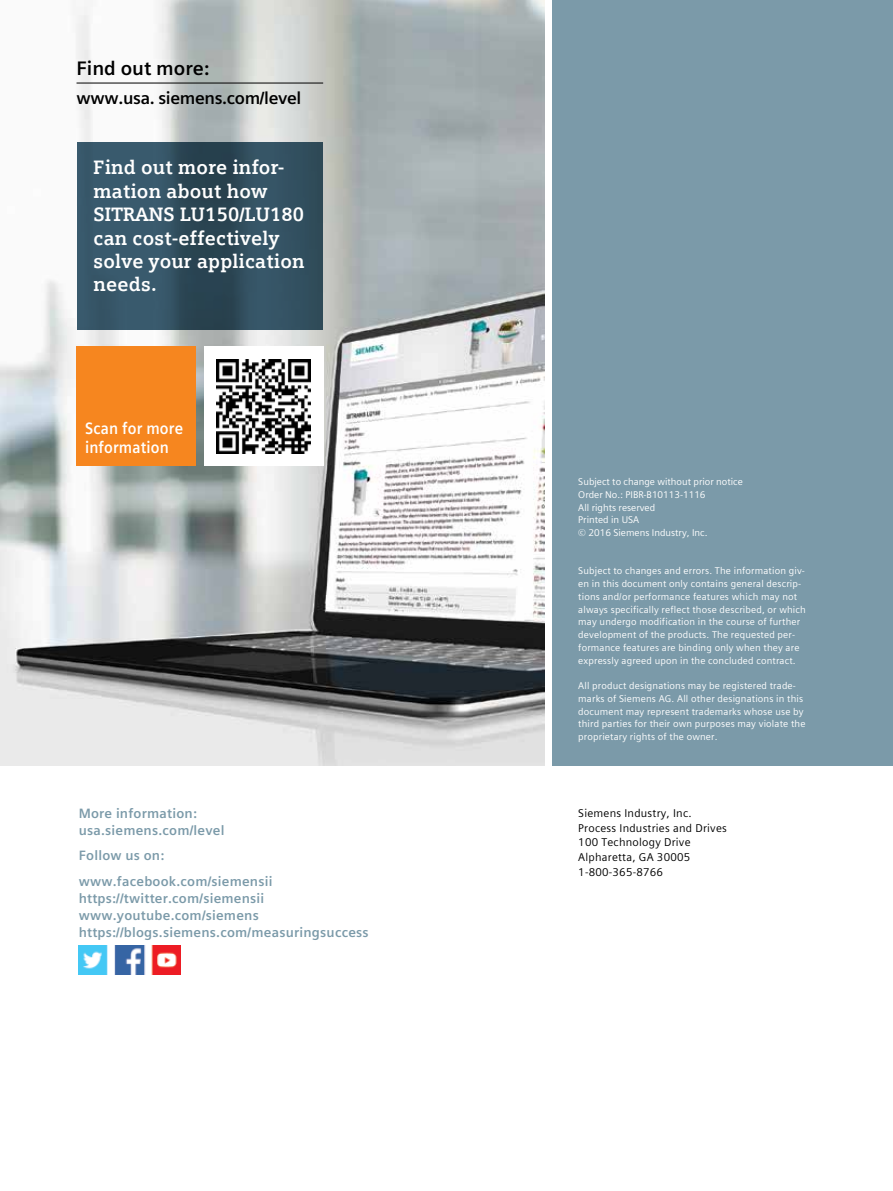
<style>
.page{position:relative;width:893px;height:1191px;background:#fff}
.page>*{position:absolute;margin:0;border:0;box-sizing:border-box;transform-origin:0 0}
.t1{font:700 19.5px/23.4px "Siemens Slab";letter-spacing:.01em;color:#fff}
.t2{font:700 19.5px "Siemens Sans";color:#000}
.t3{font:700 17.25px "Siemens Sans Global";letter-spacing:-.02em;color:#000}
.t4{font:700 16.5px/19.2px "Siemens Sans Global";letter-spacing:.01em;color:#fff;scale:.9 1}
.t5{font:700 13.5px/17px "Siemens Sans Global";letter-spacing:.015em;color:#7b9aa9}
.t6{font:11.25px/14.9px "Siemens Sans Global";letter-spacing:.02em;color:#000}
.t7{font:9.75px/12.8px "Siemens Sans Global";letter-spacing:.015em;color:#fff}
</style>
<div class="page">
<img style="left:79px;top:945px;width:102px;height:29px">
<img style="left:0;top:0;width:544px;height:765px">
<div style="left:553px;top:0;width:340px;height:765px;background:#7b9aa9"></div>
<svg style="left:77px;top:142px;width:246px;height:188px;background:#325060"></svg>
<hr style="left:77px;top:83px;width:246px;height:1px;background:#000">
<div style="left:204px;top:347px;width:119px;height:119px;background:#fff"></div>
<div style="left:77px;top:347px;width:119px;height:119px;background:#f6861f"></div>
<img style="left:217px;top:359px;width:93px;height:94px">
<h1 class="t2" style="left:77px;top:57px;width:134px">Find out more:</h1>
<h2 class="t3" style="left:77px;top:85px;width:226px">www.usa. siemens.com/level</h2>
<h1 class="t1" style="left:94px;top:156px;width:213px">Find out more infor&shy;mation about how<br>SITRANS LU150/LU180 can cost-effectively solve your application needs.</h1>
<h3 class="t4" style="left:85px;top:419px;width:110px">Scan for more information</h3>
<h3 class="t5" style="left:79px;top:804px;width:147px">More information: usa.siemens.com/level</h3>
<h3 class="t5" style="left:79px;top:843px;width:195px;line-height:25.5px">Follow us on: www.facebook.com/siemensii</h3>
<h3 class="t5" style="left:79px;top:889px;width:292px">https://twitter.com/siemensii www.youtube.com/siemens https://blogs.siemens.com/measuringsuccess</h3>
<p class="t7" style="left:578px;top:475px;width:166px">Subject to change without prior notice<br>Order No.: PIBR-B10113-1116<br>All rights reserved<br>Printed in USA<br>© 2016 Siemens Industry, Inc.</p>
<p class="t7" style="left:578px;top:564px;width:229px">Subject to changes and errors. The information giv&shy;en in this document only contains general descrip&shy;tions and/or performance features which may not always specifically reflect those described, or which may undergo modification in the course of further development of the products. The requested per&shy;formance features are binding only when they are expressly agreed upon in the concluded contract.</p>
<p class="t7" style="left:578px;top:679px;width:229px">All product designations may be registered trade&shy;marks of Siemens AG. All other designations in this document may represent trademarks whose use by third parties for their own purposes may violate the proprietary rights of the owner.</p>
<p class="t6" style="left:578px;top:805px;width:150px">Siemens Industry, Inc.<br>Process Industries and Drives<br>100 Technology Drive<br>Alpharetta, GA 30005<br>1-800-365-8766</p>
</div>
